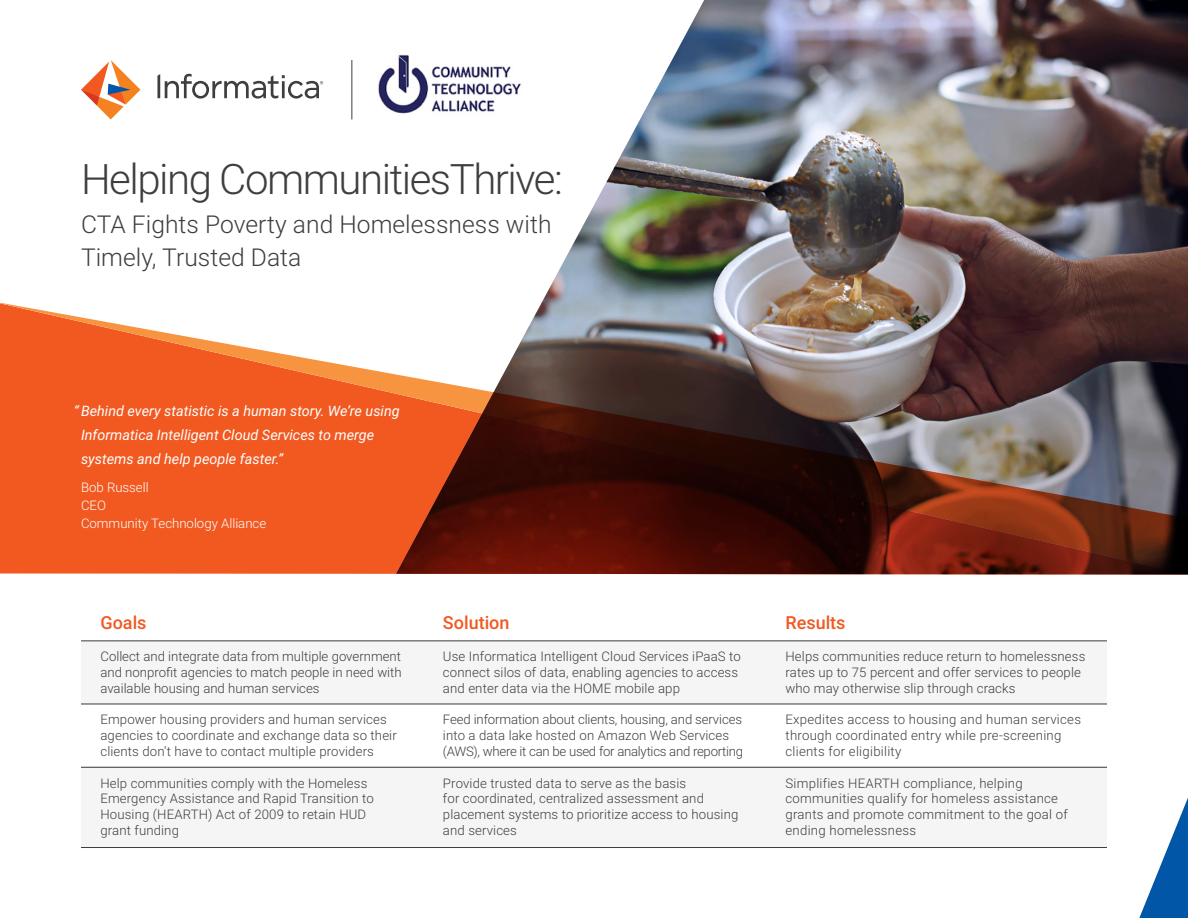
<style>
.page{position:relative;width:1188px;height:918px;background:#fff}
.page>*{position:absolute;margin:0;border:0;box-sizing:border-box;transform-origin:0 0}
.t1{font:300 42px "Roboto";letter-spacing:-.035em;color:#3e3e3f}
.t2{font:300 24.6px/33px "Roboto";color:#3e3e3f}
.t3{font:500 18px "Roboto";color:#f15921}
.t4{font:italic 14.4px/24px "Roboto";color:#fff}
.t5{font:300 13.2px/15.9px "Roboto";letter-spacing:.01em;color:#3e3e3f}
.t6{font:300 13.2px/15.9px "Roboto";letter-spacing:-.01em;color:#3e3e3f}
.t7{font:300 13.2px "Roboto";color:#fff}
</style>
<div class="page">
<div style="left:81px;top:641px;width:1026px;height:63px;background:#f5f5f6"></div>
<div style="left:81px;top:767px;width:1026px;height:80px;background:#f5f5f6"></div>
<svg style="left:1139px;top:798px;width:49px;height:120px"></svg>
<hr style="left:81px;top:641px;width:1026px;height:1px;background:#3e3e3f">
<hr style="left:81px;top:704px;width:1026px;height:1px;background:#3e3e3f">
<hr style="left:81px;top:767px;width:1026px;height:1px;background:#3e3e3f">
<hr style="left:81px;top:847px;width:1026px;height:1px;background:#3e3e3f">
<svg style="left:0;top:303px;width:396px;height:271px;fill:#f15921"></svg>
<img style="left:396px;top:0;width:792px;height:413px">
<svg style="left:482px;top:392px;width:706px;height:183px"></svg>
<svg style="left:396px;top:413px;width:792px;height:161px"></svg>
<hr style="left:352px;top:60px;width:1px;height:59px;background:#3e3e3f">
<svg style="left:81px;top:60px;width:59px;height:59px"></svg>
<svg style="left:157px;top:74px;width:166px;height:25px"></svg>
<img style="left:378px;top:47px;width:149px;height:74px">
<p class="t1" style="left:81px;top:149px;width:484px">Helping CommunitiesThrive:</p>
<p class="t2" style="left:81px;top:207px;width:472px">CTA Fights Poverty and Homelessness with<br>Timely, Trusted Data</p>
<p class="t4" style="left:81px;top:399px;width:320px;text-indent:-7px">“ Behind every statistic is a human story. We’re using<br>Informatica Intelligent Cloud Services to merge systems and help people faster.”</p>
<p class="t7" style="left:81px;top:478px;width:69px">Bob Russell</p>
<p class="t7" style="left:81px;top:496px;width:27px">CEO</p>
<p class="t7" style="left:81px;top:514px;width:187px">Community Technology Alliance</p>
<p class="t3" style="left:100px;top:610px;width:48px">Goals</p>
<p class="t5" style="left:100px;top:648px;width:303px;text-align:justify">Collect and integrate data from multiple government and nonprofit agencies to match people in need with available housing and human services</p>
<p class="t5" style="left:100px;top:711px;width:298px">Empower housing providers and human services agencies to coordinate and exchange data so their clients don’t have to contact multiple providers</p>
<p class="t5" style="left:100px;top:775px;width:275px">Help communities comply with the Homeless Emergency Assistance and Rapid Transition to Housing (HEARTH) Act of 2009 to retain HUD grant funding</p>
<p class="t3" style="left:443px;top:610px;width:68px">Solution</p>
<p class="t5" style="left:443px;top:648px;width:299px">Use Informatica Intelligent Cloud Services iPaaS to connect silos of data, enabling agencies to access and enter data via the HOME mobile app</p>
<p class="t6" style="left:443px;top:711px;width:302px">Feed information about clients, housing, and services into a data lake hosted on Amazon Web Services (AWS), where it can be used for analytics and reporting</p>
<p class="t5" style="left:443px;top:775px;width:297px">Provide trusted data to serve as the basis<br>for coordinated, centralized assessment and placement systems to prioritize access to housing and services</p>
<p class="t3" style="left:786px;top:610px;width:62px">Results</p>
<p class="t5" style="left:786px;top:648px;width:301px">Helps communities reduce return to homelessness rates up to 75 percent and offer services to people who may otherwise slip through cracks</p>
<p class="t5" style="left:786px;top:711px;width:297px">Expedites access to housing and human services through coordinated entry while pre-screening clients for eligibility</p>
<p class="t5" style="left:786px;top:775px;width:284px">Simplifies HEARTH compliance, helping communities qualify for homeless assistance grants and promote commitment to the goal of ending homelessness</p>
</div>
